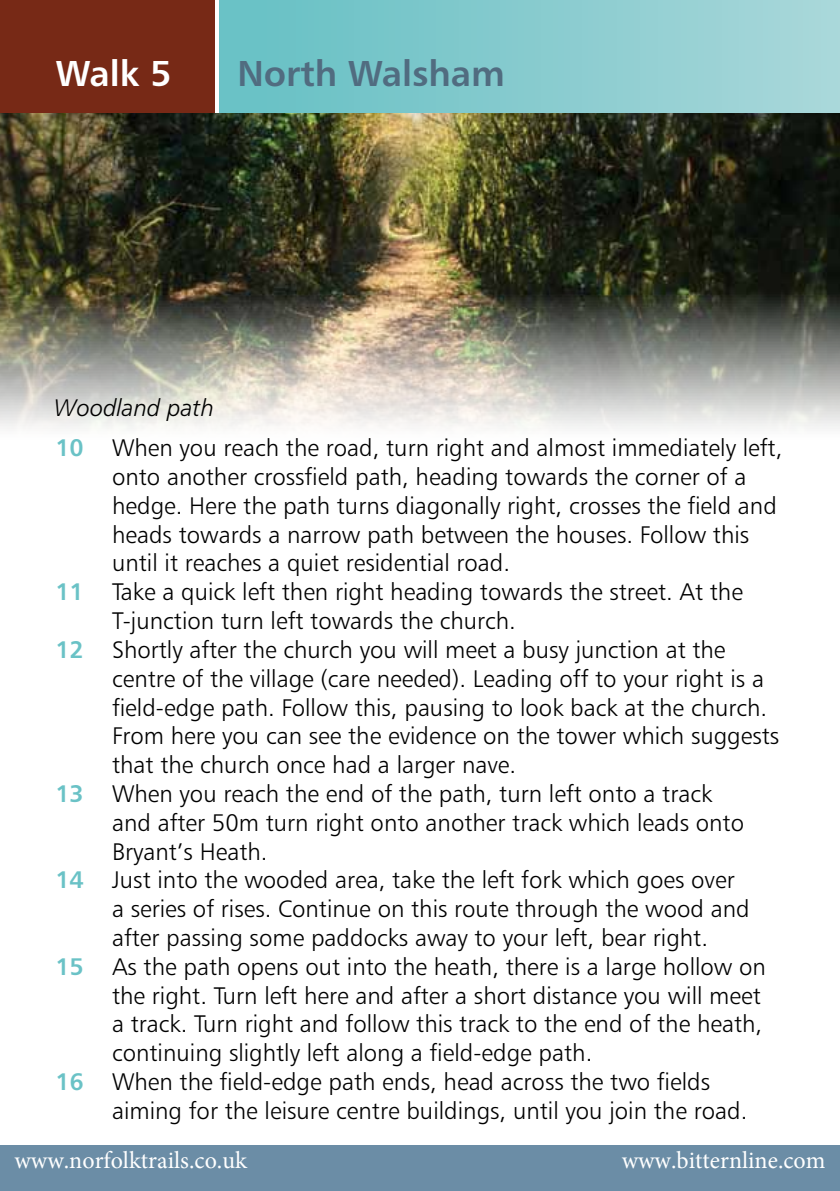
<style>
.page{position:relative;width:840px;height:1191px;background:#fff}
.page>*{position:absolute;margin:0;border:0;box-sizing:border-box;transform-origin:0 0}
.t1{font:36px "Humanist 777 BT Bold B";color:#516c80}
.t2{font:36px "Humanist 777 BT Bold B";color:#fff}
.t3{font:24px "Humanist 777 BT Light B";color:#000}
.t4{font:24px "Minion Pro";color:#fff}
.t5{font:24px "Humanist 777 BT Light Italic B";color:#000}
.s1{font-family:"Humanist 777 BT Bold B";color:#6ac2c6}
</style>
<div class="page">
<div style="left:220px;top:0;width:619px;height:114px;background:linear-gradient(to right,#65c0c4,#a9d7da)"></div>
<div style="left:0;top:0;width:214px;height:114px;background:#772916"></div>
<div style="left:0;top:1145px;width:839px;height:46px;background:#6b8da6"></div>
<img style="left:0;top:114px;width:839px;height:315px">
<h1 class="t2" style="left:56px;top:51px;width:117px">Walk 5</h1>
<h1 class="t1" style="left:237px;top:51px;width:269px">North Walsham</h1>
<p class="t5" style="left:54px;top:393px;width:161px">Woodland path</p>
<p class="t3" style="left:55px;top:433px;width:728px"><span class="s1">10</span> When you reach the road, turn right and almost immediately left,</p>
<p class="t3" style="left:112px;top:462px;width:635px">onto another crossfield path, heading towards the corner of a</p>
<p class="t3" style="left:112px;top:491px;width:666px">hedge. Here the path turns diagonally right, crosses the field and</p>
<p class="t3" style="left:112px;top:519px;width:638px">heads towards a narrow path between the houses. Follow this</p>
<p class="t3" style="left:112px;top:548px;width:399px">until it reaches a quiet residential road.</p>
<p class="t3" style="left:55px;top:577px;width:688px"><span class="s1">11</span> Take a quick left then right heading towards the street. At the</p>
<p class="t3" style="left:112px;top:606px;width:405px">T-junction turn left towards the church.</p>
<p class="t3" style="left:55px;top:635px;width:671px"><span class="s1">12</span> Shortly after the church you will meet a busy junction at the</p>
<p class="t3" style="left:112px;top:663px;width:653px">centre of the village (care needed). Leading off to your right is a</p>
<p class="t3" style="left:112px;top:692px;width:656px">field-edge path. Follow this, pausing to look back at the church.</p>
<p class="t3" style="left:112px;top:721px;width:668px">From here you can see the evidence on the tower which suggests</p>
<p class="t3" style="left:112px;top:750px;width:405px">that the church once had a larger nave.</p>
<p class="t3" style="left:55px;top:779px;width:658px"><span class="s1">13</span> When you reach the end of the path, turn left onto a track</p>
<p class="t3" style="left:112px;top:807px;width:633px">and after 50m turn right onto another track which leads onto</p>
<p class="t3" style="left:112px;top:836px;width:157px">Bryant’s Heath.</p>
<p class="t3" style="left:55px;top:865px;width:680px"><span class="s1">14</span> Just into the wooded area, take the left fork which goes over</p>
<p class="t3" style="left:112px;top:894px;width:638px">a series of rises. Continue on this route through the wood and</p>
<p class="t3" style="left:112px;top:923px;width:597px">after passing some paddocks away to your left, bear right.</p>
<p class="t3" style="left:55px;top:951px;width:711px"><span class="s1">15</span> As the path opens out into the heath, there is a large hollow on</p>
<p class="t3" style="left:112px;top:980px;width:650px">the right. Turn left here and after a short distance you will meet</p>
<p class="t3" style="left:112px;top:1009px;width:651px">a track. Turn right and follow this track to the end of the heath,</p>
<p class="t3" style="left:112px;top:1038px;width:481px">continuing slightly left along a field-edge path.</p>
<p class="t3" style="left:55px;top:1067px;width:656px"><span class="s1">16</span> When the field-edge path ends, head across the two fields</p>
<p class="t3" style="left:112px;top:1095px;width:636px">aiming for the leisure centre buildings, until you join the road.</p>
<p class="t4" style="left:14px;top:1143px;width:234px">www.norfolktrails.co.uk</p>
<p class="t4" style="left:621px;top:1143px;width:205px">www.bitternline.com</p>
</div>
